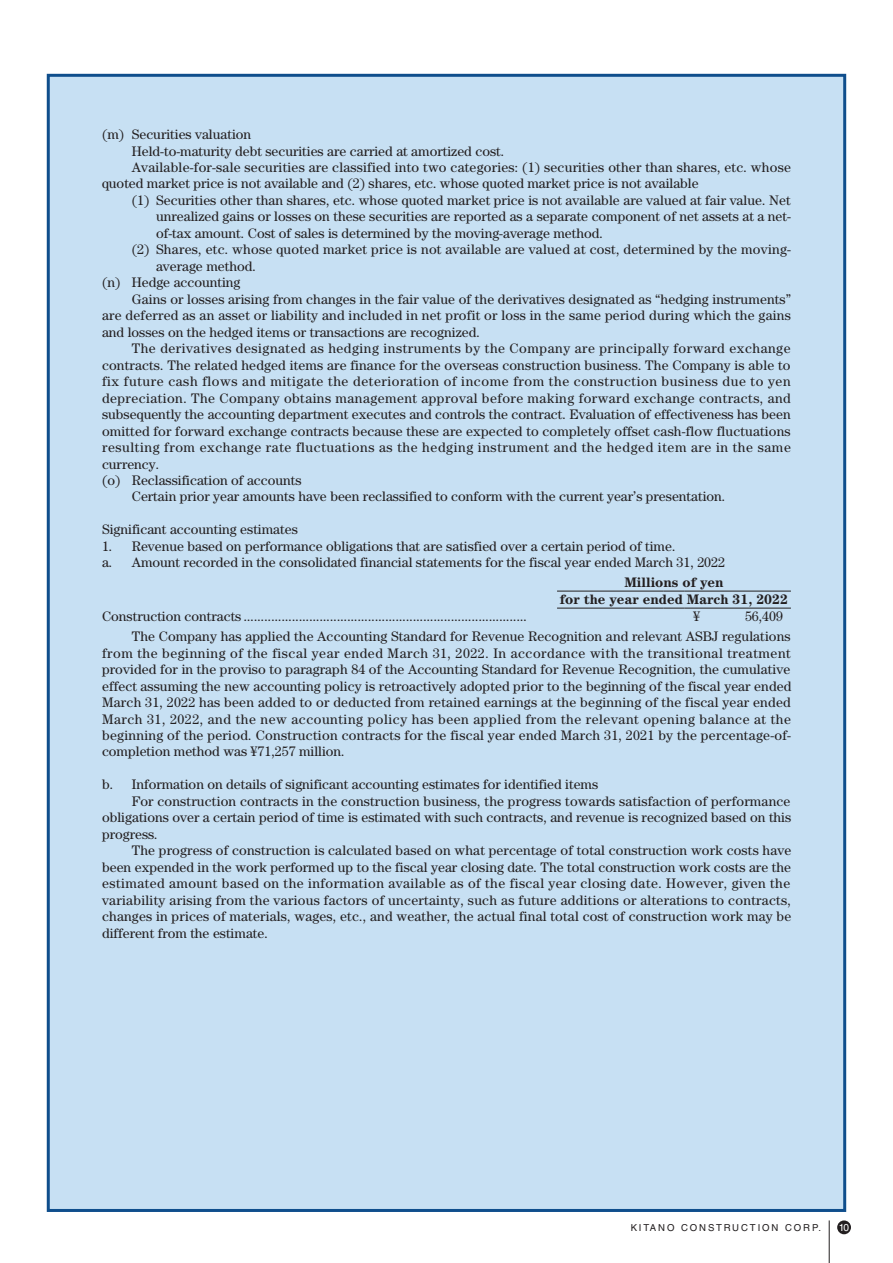
<style>
.page{position:relative;width:893px;height:1263px;background:#fff}
.page>*{position:absolute;margin:0;border:0;box-sizing:border-box;transform-origin:0 0}
.t1{font:13.8px/16.5px "Century Std";letter-spacing:.01em;color:#231f20}
.t2{font:13.8px "Century Std";letter-spacing:.035em;color:#231f20}
.t3{font:13.8px "Century Std";letter-spacing:.04em;color:#231f20}
.t4{font:13.8px "Century Std";letter-spacing:.03em;color:#231f20}
.t5{font:700 13.8px/17.1px "Century Std";color:#231f20;text-align:center}
.t6{font:10.05px "Helvetica LT Std";color:#fff}
.t7{font:9.6px "Helvetica LT Std";letter-spacing:.2em;color:#231f20}
</style>
<div class="page">
<div style="left:47px;top:74px;width:799px;height:1138px;background:#c7e0f3;border:3px solid #0f4e8c"></div>
<div style="left:837px;top:1220px;width:14px;height:14px;background:#231f20;border-radius:50%"></div>
<hr style="left:829px;top:1220px;width:1px;height:43px;background:#231f20">
<hr style="left:557px;top:608px;width:106px;height:1px;background:#231f20">
<svg style="left:663px;top:608px;width:22px;height:1px"></svg>
<hr style="left:685px;top:608px;width:106px;height:1px;background:#231f20">
<hr style="left:557px;top:591px;width:106px;height:1px;background:#231f20">
<svg style="left:663px;top:591px;width:22px;height:1px"></svg>
<hr style="left:685px;top:591px;width:106px;height:1px;background:#231f20">
<p class="t1" style="left:102px;top:126px;width:151px">(m) Securities valuation</p>
<p class="t1" style="left:132px;top:142px;width:374px">Held-to-maturity debt securities are carried at amortized cost.</p>
<p class="t1" style="left:132px;top:159px;width:661px">Available-for-sale securities are classified into two categories: (1) securities other than shares, etc. whose</p>
<p class="t1" style="left:102px;top:175px;width:598px">quoted market price is not available and (2) shares, etc. whose quoted market price is not available</p>
<p class="t1" style="left:132px;top:192px;width:660px">(1) Securities other than shares, etc. whose quoted market price is not available are valued at fair value. Net</p>
<p class="t1" style="left:156px;top:208px;width:636px">unrealized gains or losses on these securities are reported as a separate component of net assets at a net-</p>
<p class="t1" style="left:156px;top:225px;width:448px">of-tax amount. Cost of sales is determined by the moving-average method.</p>
<p class="t1" style="left:132px;top:241px;width:661px">(2) Shares, etc. whose quoted market price is not available are valued at cost, determined by the moving-</p>
<p class="t1" style="left:156px;top:258px;width:101px">average method.</p>
<p class="t1" style="left:102px;top:274px;width:140px">(n) Hedge accounting</p>
<p class="t1" style="left:132px;top:291px;width:661px">Gains or losses arising from changes in the fair value of the derivatives designated as “hedging instruments”</p>
<p class="t1" style="left:102px;top:307px;width:690px">are deferred as an asset or liability and included in net profit or loss in the same period during which the gains</p>
<p class="t1" style="left:102px;top:323px;width:379px">and losses on the hedged items or transactions are recognized.</p>
<p class="t2" style="left:132px;top:340px;width:660px">The derivatives designated as hedging instruments by the Company are principally forward exchange</p>
<p class="t1" style="left:102px;top:356px;width:690px">contracts. The related hedged items are finance for the overseas construction business. The Company is able to</p>
<p class="t3" style="left:102px;top:373px;width:690px">fix future cash flows and mitigate the deterioration of income from the construction business due to yen</p>
<p class="t4" style="left:102px;top:390px;width:690px">depreciation. The Company obtains management approval before making forward exchange contracts, and</p>
<p class="t1" style="left:102px;top:406px;width:690px">subsequently the accounting department executes and controls the contract. Evaluation of effectiveness has been</p>
<p class="t1" style="left:102px;top:422px;width:690px">omitted for forward exchange contracts because these are expected to completely offset cash-flow fluctuations</p>
<p class="t3" style="left:102px;top:439px;width:690px">resulting from exchange rate fluctuations as the hedging instrument and the hedged item are in the same</p>
<p class="t1" style="left:102px;top:455px;width:59px">currency.</p>
<p class="t1" style="left:102px;top:472px;width:201px">(o) Reclassification of accounts</p>
<p class="t1" style="left:132px;top:488px;width:595px">Certain prior year amounts have been reclassified to conform with the current year’s presentation.</p>
<p class="t1" style="left:102px;top:521px;width:197px">Significant accounting estimates</p>
<p class="t1" style="left:102px;top:538px;width:624px">1. Revenue based on performance obligations that are satisfied over a certain period of time.<br>a. Amount recorded in the consolidated financial statements for the fiscal year ended March 31, 2022</p>
<p class="t5" style="left:560px;top:573px;width:230px">Millions of yen<br>for the year ended March 31, 2022</p>
<p class="t1" style="left:102px;top:608px;width:426px">Construction contracts ..................................................................................</p>
<p class="t1" style="left:693px;top:608px;width:8px">¥</p>
<p class="t1" style="left:132px;top:606px;width:660px;line-height:19.8px;text-indent:613px">56,409<br>The Company has applied the Accounting Standard for Revenue Recognition and relevant ASBJ regulations</p>
<p class="t1" style="left:102px;top:644px;width:691px;text-align:justify">from the beginning of the fiscal year ended March 31, 2022. In accordance with the transitional treatment provided for in the proviso to paragraph 84 of the Accounting Standard for Revenue Recognition, the cumulative effect assuming the new accounting policy is retroactively adopted prior to the beginning of the fiscal year ended March 31, 2022 has been added to or deducted from retained earnings at the beginning of the fiscal year ended March 31, 2022, and the new accounting policy has been applied from the relevant opening balance at the beginning of the period. Construction contracts for the fiscal year ended March 31, 2021 by the percentage-of&shy;completion method was ¥71,257 million.</p>
<p class="t1" style="left:102px;top:776px;width:498px">b. Information on details of significant accounting estimates for identified items</p>
<p class="t1" style="left:132px;top:793px;width:660px">For construction contracts in the construction business, the progress towards satisfaction of performance</p>
<p class="t1" style="left:102px;top:809px;width:691px">obligations over a certain period of time is estimated with such contracts, and revenue is recognized based on this</p>
<p class="t1" style="left:102px;top:826px;width:57px">progress.</p>
<p class="t1" style="left:132px;top:842px;width:661px">The progress of construction is calculated based on what percentage of total construction work costs have</p>
<p class="t1" style="left:102px;top:858px;width:690px">been expended in the work performed up to the fiscal year closing date. The total construction work costs are the</p>
<p class="t2" style="left:102px;top:875px;width:690px">estimated amount based on the information available as of the fiscal year closing date. However, given the</p>
<p class="t1" style="left:102px;top:891px;width:690px">variability arising from the various factors of uncertainty, such as future additions or alterations to contracts,</p>
<p class="t1" style="left:102px;top:908px;width:691px">changes in prices of materials, wages, etc., and weather, the actual final total cost of construction work may be</p>
<p class="t1" style="left:102px;top:924px;width:167px">different from the estimate.</p>
<p class="t7" style="left:631px;top:1221px;width:192px">KITANO CONSTRUCTION CORP.</p>
<p class="t6" style="left:839px;top:1221px;width:12px">10</p>
</div>
